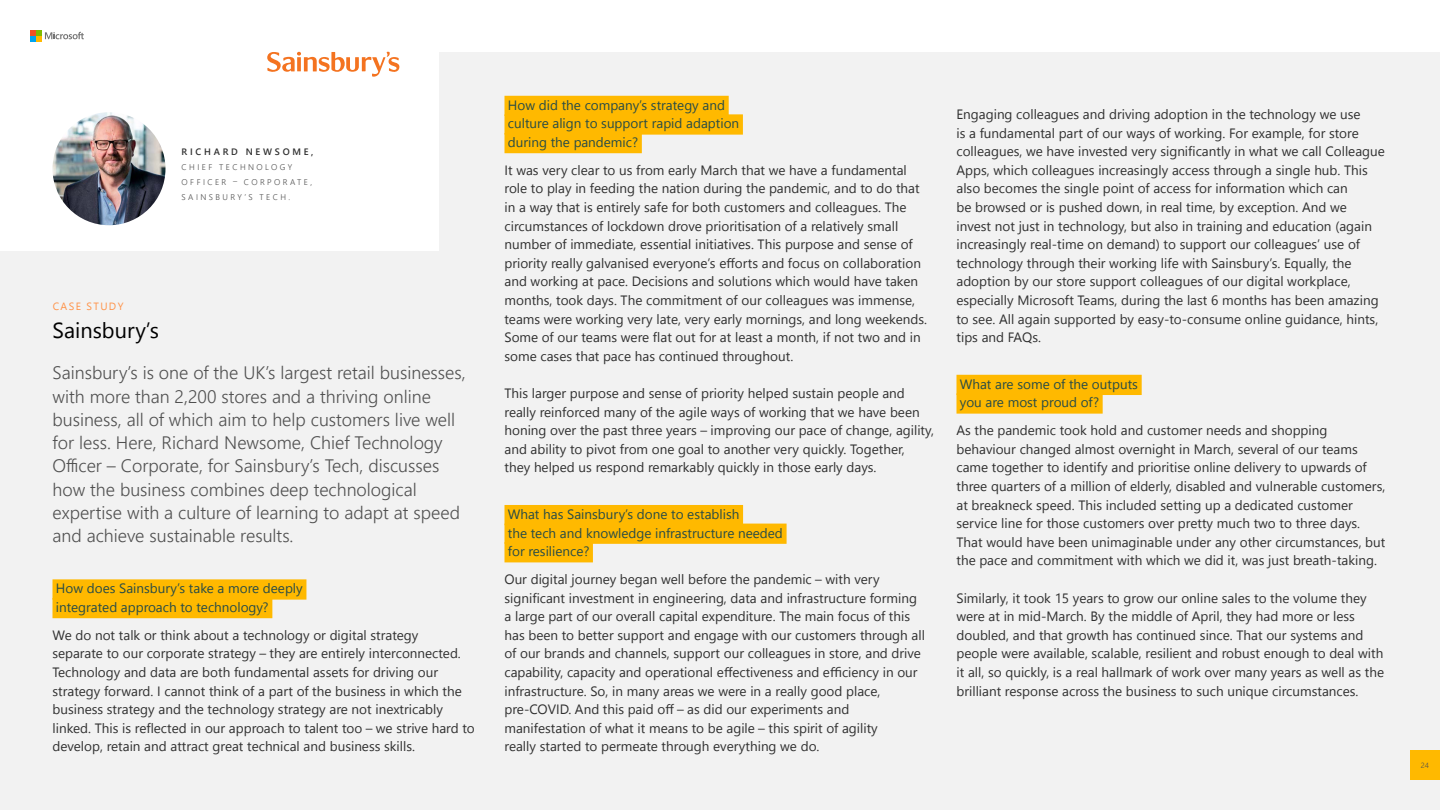
<style>
.page{position:relative;width:1440px;height:810px;background:#fff}
.page>*{position:absolute;margin:0;border:0;box-sizing:border-box;transform-origin:0 0}
.t1{font:21.75px "Segoe UI";color:#000}
.t2{font:300 18px/23.2px "Segoe UI";color:#505050}
.t3{font:13.5px/18.6px "Segoe UI";color:#2f2f2f}
.t4{font:13.5px/18.6px "Segoe UI";color:#274b47}
.t5{font:10.5px "Segoe UI";letter-spacing:.135em;color:#ff9349}
.t6{font:600 9.3px "Segoe UI";letter-spacing:.295em;color:#2f2f2f}
.t7{font:300 8.25px/15.1px "Segoe UI";letter-spacing:.295em;color:#505050}
.t8{font:300 7.5px "Segoe UI";color:#505050}
</style>
<div class="page">
<div style="left:0;top:52px;width:1440px;height:758px;background:#f2f2f2"></div>
<div style="left:0;top:0;width:439px;height:251px;background:#fff"></div>
<div style="left:1410px;top:750px;width:30px;height:30px;background:#ffb900"></div>
<svg style="left:30px;top:30px;width:54px;height:12px"></svg>
<div style="left:505px;top:96px;width:224px;height:20px;background:#ffb900"></div>
<div style="left:505px;top:114px;width:238px;height:21px;background:#ffb900"></div>
<div style="left:505px;top:133px;width:137px;height:20px;background:#ffb900"></div>
<div style="left:505px;top:505px;width:238px;height:20px;background:#ffb900"></div>
<div style="left:505px;top:524px;width:282px;height:20px;background:#ffb900"></div>
<div style="left:505px;top:542px;width:88px;height:20px;background:#ffb900"></div>
<div style="left:52px;top:579px;width:254px;height:21px;background:#ffb900"></div>
<div style="left:52px;top:598px;width:220px;height:20px;background:#ffb900"></div>
<div style="left:957px;top:375px;width:185px;height:20px;background:#ffb900"></div>
<div style="left:957px;top:393px;width:146px;height:21px;background:#ffb900"></div>
<img style="left:52px;top:112px;width:114px;height:113px;border-radius:56px">
<svg style="left:267px;top:52px;width:132px;height:25px"></svg>
<p class="t6" style="left:182px;top:144px;width:133px">RICHARD NEWSOME,</p>
<p class="t7" style="left:182px;top:159px;width:132px">CHIEF TECHNOLOGY<br>OFFICER – CORPORATE,<br>SAINSBURY’S TECH.</p>
<p class="t5" style="left:53px;top:297px;width:72px">CASE STUDY</p>
<h1 class="t1" style="left:52px;top:312px;width:108px">Sainsbury’s</h1>
<p class="t2" style="left:52px;top:361px;width:415px">Sainsbury’s is one of the UK’s largest retail businesses, with more than 2,200 stores and a thriving online business, all of which aim to help customers live well for less. Here, Richard Newsome, Chief Technology Officer – Corporate, for Sainsbury’s Tech, discusses how the business combines deep technological expertise with a culture of learning to adapt at speed and achieve sustainable results.</p>
<p class="t4" style="left:56px;top:579px;width:248px">How does Sainsbury’s take a more deeply integrated approach to technology?</p>
<p class="t3" style="left:52px;top:625px;width:424px">We do not talk or think about a technology or digital strategy<br>separate to our corporate strategy – they are entirely interconnected.<br>Technology and data are both fundamental assets for driving our strategy forward. I cannot think of a part of the business in which the business strategy and the technology strategy are not inextricably linked. This is reflected in our approach to talent too – we strive hard to develop, retain and attract great technical and business skills.</p>
<p class="t4" style="left:508px;top:95px;width:233px">How did the company’s strategy and culture align to support rapid adaption during the pandemic?</p>
<p class="t3" style="left:505px;top:160px;width:424px">It was very clear to us from early March that we have a fundamental role to play in feeding the nation during the pandemic, and to do that in a way that is entirely safe for both customers and colleagues. The circumstances of lockdown drove prioritisation of a relatively small number of immediate, essential initiatives. This purpose and sense of priority really galvanised everyone’s efforts and focus on collaboration and working at pace. Decisions and solutions which would have taken months, took days. The commitment of our colleagues was immense, teams were working very late, very early mornings, and long weekends.<br>Some of our teams were flat out for at least a month, if not two and in some cases that pace has continued throughout.</p>
<p class="t3" style="left:505px;top:384px;width:431px">This larger purpose and sense of priority helped sustain people and really reinforced many of the agile ways of working that we have been honing over the past three years – improving our pace of change, agility, and ability to pivot from one goal to another very quickly. Together,<br>they helped us respond remarkably quickly in those early days.</p>
<p class="t4" style="left:508px;top:505px;width:277px">What has Sainsbury’s done to establish<br>the tech and knowledge infrastructure needed for resilience?</p>
<p class="t3" style="left:505px;top:570px;width:422px">Our digital journey began well before the pandemic – with very significant investment in engineering, data and infrastructure forming a large part of our overall capital expenditure. The main focus of this has been to better support and engage with our customers through all of our brands and channels, support our colleagues in store, and drive capability, capacity and operational effectiveness and efficiency in our infrastructure. So, in many areas we were in a really good place, pre-COVID. And this paid off – as did our experiments and manifestation of what it means to be agile – this spirit of agility<br>really started to permeate through everything we do.</p>
<p class="t3" style="left:957px;top:105px;width:430px">Engaging colleagues and driving adoption in the technology we use<br>is a fundamental part of our ways of working. For example, for store colleagues, we have invested very significantly in what we call Colleague Apps, which colleagues increasingly access through a single hub. This also becomes the single point of access for information which can<br>be browsed or is pushed down, in real time, by exception. And we<br>invest not just in technology, but also in training and education (again increasingly real-time on demand) to support our colleagues’ use of technology through their working life with Sainsbury’s. Equally, the adoption by our store support colleagues of our digital workplace, especially Microsoft Teams, during the last 6 months has been amazing to see. All again supported by easy-to-consume online guidance, hints, tips and FAQs.</p>
<p class="t4" style="left:960px;top:374px;width:180px">What are some of the outputs you are most proud of?</p>
<p class="t3" style="left:957px;top:421px;width:430px">As the pandemic took hold and customer needs and shopping behaviour changed almost overnight in March, several of our teams came together to identify and prioritise online delivery to upwards of three quarters of a million of elderly, disabled and vulnerable customers, at breakneck speed. This included setting up a dedicated customer service line for those customers over pretty much two to three days.<br>That would have been unimaginable under any other circumstances, but the pace and commitment with which we did it, was just breath-taking.</p>
<p class="t3" style="left:957px;top:588px;width:429px">Similarly, it took 15 years to grow our online sales to the volume they were at in mid-March. By the middle of April, they had more or less doubled, and that growth has continued since. That our systems and people were available, scalable, resilient and robust enough to deal with it all, so quickly, is a real hallmark of work over many years as well as the brilliant response across the business to such unique circumstances.</p>
<p class="t8" style="left:1421px;top:759px;width:10px">24</p>
</div>
